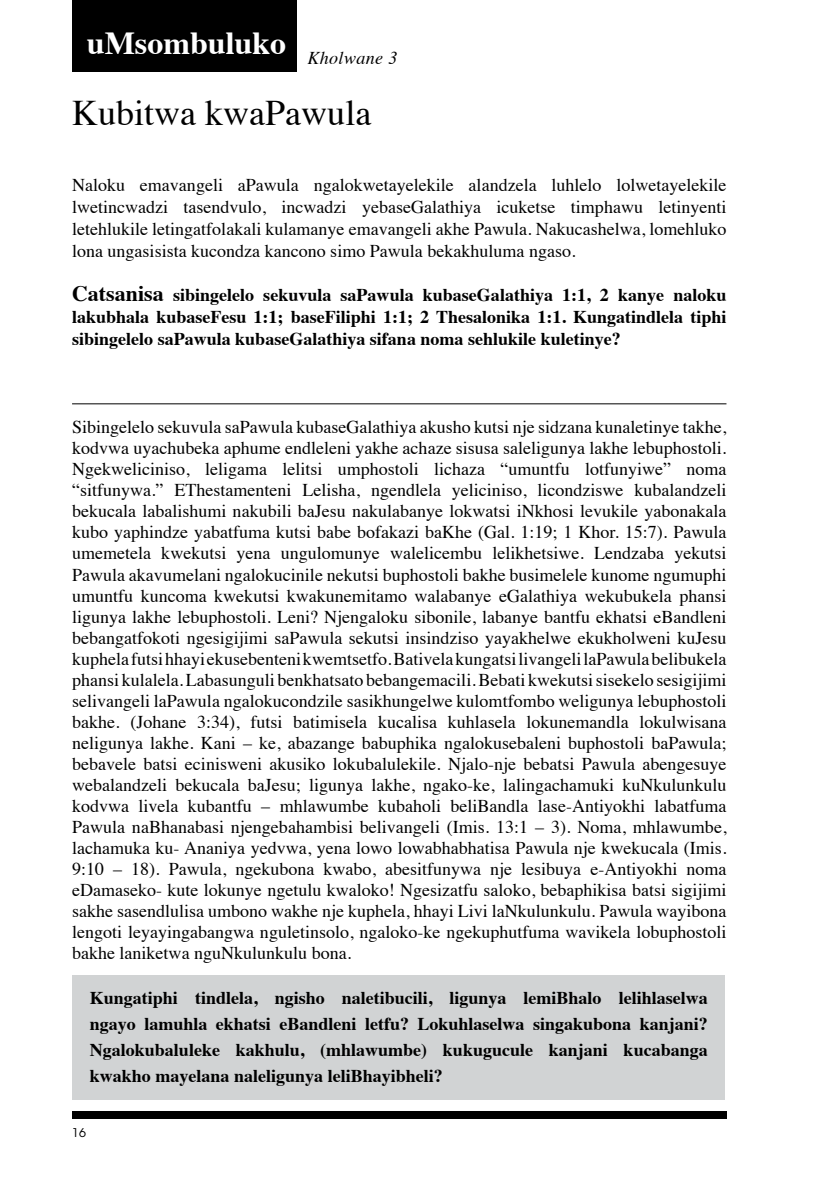
<style>
.page{position:relative;width:840px;height:1191px;background:#fff}
.page>*{position:absolute;margin:0;border:0;box-sizing:border-box;transform-origin:0 0}
.t1{font:36px "Times";color:#000}
.t2{font:700 32px "Times";color:#fff}
.t3{font:18px/21px "Times";color:#000;text-align:justify}
.t4{font:700 18px/26px "Times";color:#000;text-align:justify}
.t5{font:italic 18px "Times";letter-spacing:.02em;color:#000}
.t6{font:12px "ITC Avant Garde Std";color:#000}
.s1{font-size:22px}
</style>
<div class="page">
<div style="left:72px;top:1111px;width:654px;height:8px;background:#000"></div>
<div style="left:72px;top:0;width:225px;height:71px;background:#000"></div>
<hr style="left:72px;top:403px;width:654px;height:1px;background:#000">
<div style="left:72px;top:975px;width:652px;height:125px;background:#d1d3d4"></div>
<h2 class="t2" style="left:87px;top:13px;width:201px">uMsombuluko</h2>
<p class="t5" style="left:307px;top:42px;width:91px">Kholwane 3</p>
<h1 class="t1" style="left:72px;top:80px;width:300px">Kubitwa kwaPawula</h1>
<p class="t3" style="left:72px;top:173px;width:655px;line-height:22px">Naloku emavangeli aPawula ngalokwetayelekile alandzela luhlelo lolwetayelekile lwetincwadzi tasendvulo, incwadzi yebaseGalathiya icuketse timphawu letinyenti letehlukile letingatfolakali kulamanye emavangeli akhe Pawula. Nakucashelwa, lomehluko lona ungasisista kucondza kancono simo Pawula bekakhuluma ngaso.</p>
<p class="t4" style="left:72px;top:282px;width:655px;line-height:22px"><span class="s1">Catsanisa</span> sibingelelo sekuvula saPawula kubaseGalathiya 1:1, 2 kanye naloku lakubhala kubaseFesu 1:1; baseFiliphi 1:1; 2 Thesalonika 1:1. Kungatindlela tiphi sibingelelo saPawula kubaseGalathiya sifana noma sehlukile kuletinye?</p>
<p class="t3" style="left:72px;top:415px;width:655px">Sibingelelo sekuvula saPawula kubaseGalathiya akusho kutsi nje sidzana kunaletinye takhe, kodvwa uyachubeka aphume endleleni yakhe achaze sisusa saleligunya lakhe lebuphostoli.<br>Ngekweliciniso, leligama lelitsi umphostoli lichaza “umuntfu lotfunyiwe” noma “sitfunywa.” EThestamenteni Lelisha, ngendlela yeliciniso, licondziswe kubalandzeli bekucala labalishumi nakubili baJesu nakulabanye lokwatsi iNkhosi levukile yabonakala kubo yaphindze yabatfuma kutsi babe bofakazi baKhe (Gal. 1:19; 1 Khor. 15:7). Pawula umemetela kwekutsi yena ungulomunye walelicembu lelikhetsiwe. Lendzaba yekutsi Pawula akavumelani ngalokucinile nekutsi buphostoli bakhe busimelele kunome ngumuphi umuntfu kuncoma kwekutsi kwakunemitamo walabanye eGalathiya wekubukela phansi ligunya lakhe lebuphostoli. Leni? Njengaloku sibonile, labanye bantfu ekhatsi eBandleni bebangatfokoti ngesigijimi saPawula sekutsi insindziso yayakhelwe ekukholweni kuJesu kuphela futsi hhayi ekusebenteni kwemtsetfo. Bativela kungatsi livangeli laPawula belibukela phansi kulalela. Labasunguli benkhatsato bebangemacili. Bebati kwekutsi sisekelo sesigijimi selivangeli laPawula ngalokucondzile sasikhungelwe kulomtfombo weligunya lebuphostoli bakhe. (Johane 3:34), futsi batimisela kucalisa kuhlasela lokunemandla lokulwisana neligunya lakhe. Kani – ke, abazange babuphika ngalokusebaleni buphostoli baPawula; bebavele batsi ecinisweni akusiko lokubalulekile. Njalo-nje bebatsi Pawula abengesuye webalandzeli bekucala baJesu; ligunya lakhe, ngako-ke, lalingachamuki kuNkulunkulu kodvwa livela kubantfu – mhlawumbe kubaholi beliBandla lase-Antiyokhi labatfuma Pawula naBhanabasi njengebahambisi belivangeli (Imis. 13:1 – 3). Noma, mhlawumbe, lachamuka ku- Ananiya yedvwa, yena lowo lowabhabhatisa Pawula nje kwekucala (Imis.<br>9:10 – 18). Pawula, ngekubona kwabo, abesitfunywa nje lesibuya e-Antiyokhi noma eDamaseko- kute lokunye ngetulu kwaloko! Ngesizatfu saloko, bebaphikisa batsi sigijimi sakhe sasendlulisa umbono wakhe nje kuphela, hhayi Livi laNkulunkulu. Pawula wayibona lengoti leyayingabangwa nguletinsolo, ngaloko-ke ngekuphutfuma wavikela lobuphostoli bakhe laniketwa nguNkulunkulu bona.</p>
<p class="t4" style="left:90px;top:983px;width:619px">Kungatiphi tindlela, ngisho naletibucili, ligunya lemiBhalo lelihlaselwa ngayo lamuhla ekhatsi eBandleni letfu? Lokuhlaselwa singakubona kanjani?<br>Ngalokubaluleke kakhulu, (mhlawumbe) kukugucule kanjani kucabanga kwakho mayelana naleligunya leliBhayibheli?</p>
<p class="t6" style="left:72px;top:1125px;width:15px">16</p>
</div>
